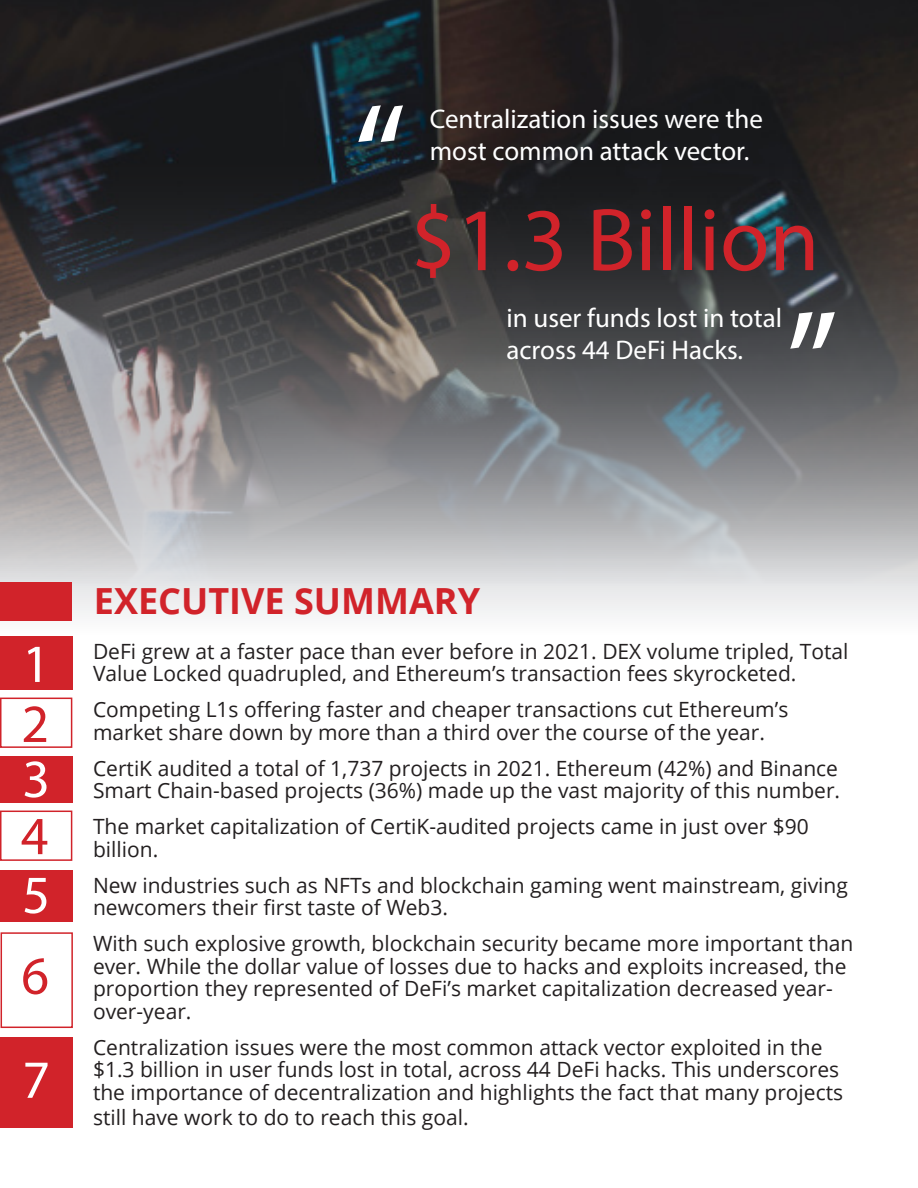
<style>
.page{position:relative;width:918px;height:1188px;background:#fff}
.page>*{position:absolute;margin:0;border:0;box-sizing:border-box;transform-origin:0 0}
.t1{font:150px "Myriad Pro";color:#fff}
.t2{font:90px "Myriad Pro";color:#d1232a}
.t3{font:54px "Myriad Pro";color:#fff}
.t4{font:54px "Myriad Pro";color:#d1232a}
.section_heading{font:700 36px "Open Sans";color:#d1232a}
.t5{font:27px/32.4px "Myriad Pro";color:#fff}
.t6{font:21px/22.5px "Open Sans";color:#231f20}
</style>
<div class="page">
<div style="left:0;top:698px;width:72px;height:50px;border:2px solid #d1232a"></div>
<img style="left:0;top:0;width:918px;height:145px">
<svg style="left:0;top:145px;width:918px;height:476px;background:#737375"></svg>
<div style="left:0;top:637px;width:72px;height:53px;background:#d1232a"></div>
<div style="left:0;top:756px;width:72px;height:47px;background:#d1232a"></div>
<div style="left:0;top:811px;width:72px;height:50px;border:2px solid #d1232a"></div>
<div style="left:0;top:870px;width:72px;height:52px;background:#d1232a"></div>
<div style="left:1px;top:932px;width:72px;height:96px;border:2px solid #d1232a"></div>
<div style="left:1px;top:1037px;width:72px;height:90px;background:#d1232a"></div>
<div style="left:0;top:582px;width:71px;height:39px;background:#d1232a"></div>
<p class="t1" style="left:353px;top:65px;width:55px">“</p>
<p class="t5" style="left:430px;top:102px;width:335px">Centralization issues were the most common attack vector.</p>
<p class="t2" style="left:411px;top:185px;width:410px">$1.3 Billion</p>
<p class="t5" style="left:507px;top:301px;width:277px">in user funds lost in total across 44 DeFi Hacks.</p>
<p class="t1" style="left:785px;top:272px;width:55px">”</p>
<p class="t3" style="left:22px;top:631px;width:29px">1</p>
<p class="t4" style="left:21px;top:691px;width:29px">2</p>
<p class="t3" style="left:22px;top:746px;width:29px">3</p>
<p class="t4" style="left:21px;top:803px;width:29px">4</p>
<p class="t3" style="left:22px;top:862px;width:29px">5</p>
<p class="t4" style="left:21px;top:942px;width:29px">6</p>
<p class="t3" style="left:22px;top:1046px;width:29px">7</p>
<p class="section_heading" style="left:94px;top:575px;width:388px">EXECUTIVE SUMMARY</p>
<p class="t6" style="left:93px;top:639px;width:757px">DeFi grew at a faster pace than ever before in 2021. DEX volume tripled, Total<br>Value Locked quadrupled, and Ethereum’s transaction fees skyrocketed.</p>
<p class="t6" style="left:93px;top:698px;width:697px">Competing L1s offering faster and cheaper transactions cut Ethereum’s market share down by more than a third over the course of the year.</p>
<p class="t6" style="left:93px;top:756px;width:749px">CertiK audited a total of 1,737 projects in 2021. Ethereum (42%) and Binance<br>Smart Chain-based projects (36%) made up the vast majority of this number.</p>
<p class="t6" style="left:93px;top:815px;width:717px">The market capitalization of CertiK-audited projects came in just over $90 billion.</p>
<p class="t6" style="left:93px;top:873px;width:756px">New industries such as NFTs and blockchain gaming went mainstream, giving newcomers their first taste of Web3.</p>
<p class="t6" style="left:93px;top:932px;width:762px">With such explosive growth, blockchain security became more important than ever. While the dollar value of losses due to hacks and exploits increased, the proportion they represented of DeFi’s market capitalization decreased year&shy;over-year.</p>
<p class="t6" style="left:93px;top:1035px;width:752px">Centralization issues were the most common attack vector exploited in the $1.3 billion in user funds lost in total, across 44 DeFi hacks. This underscores the importance of decentralization and highlights the fact that many projects</p>
<p class="t6" style="left:93px;top:1105px;width:377px">still have work to do to reach this goal.</p>
</div>
